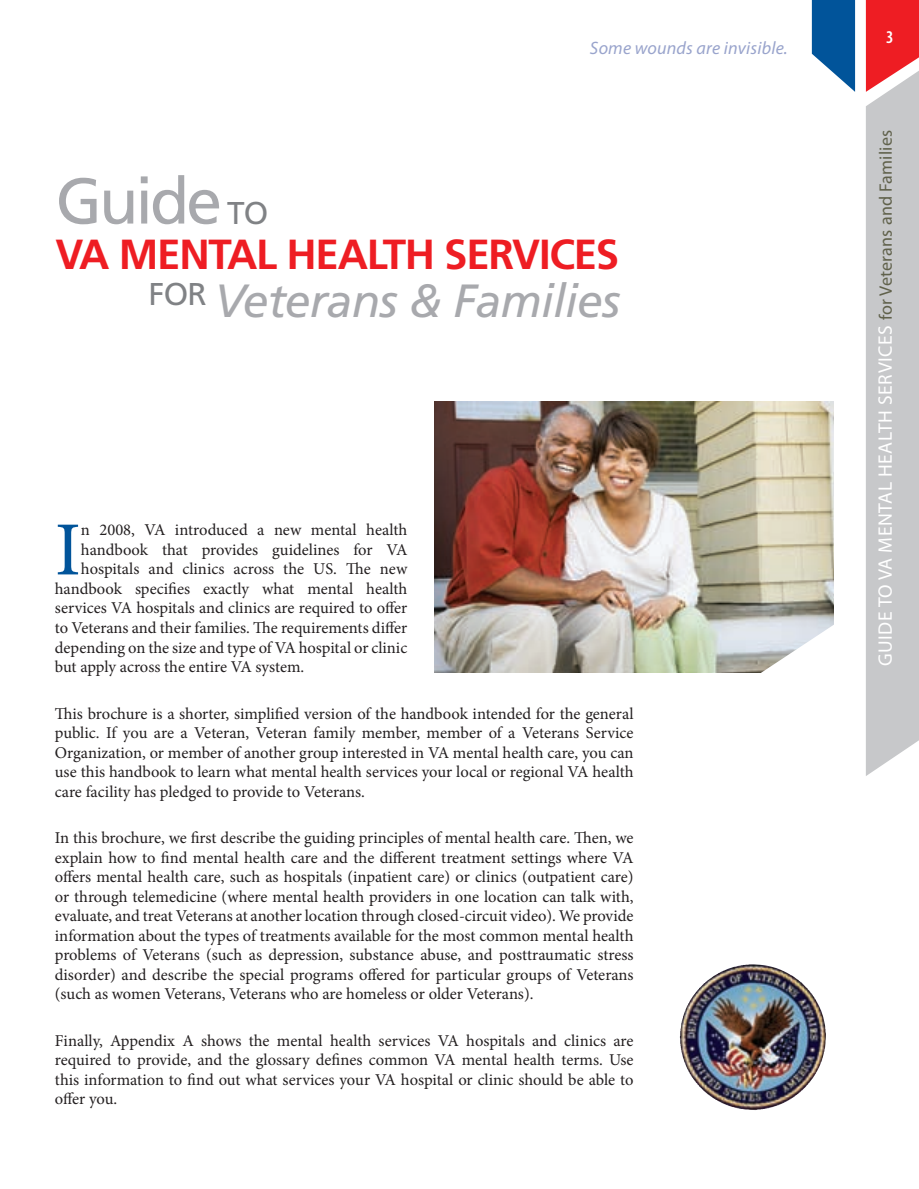
<style>
.page{position:relative;width:919px;height:1189px;background:#fff}
.page>*{position:absolute;margin:0;border:0;box-sizing:border-box;transform-origin:0 0}
.t1{font:76.5px "Minion Pro";color:#01549a}
.t2{font:64.5px "Frutiger";letter-spacing:-.05em;color:#a8a9ad}
.t3{font:italic 46.5px "Frutiger";letter-spacing:-.02em;color:#a8a9ad}
.t4{font:700 42px "Frutiger";letter-spacing:-.03em;color:#ee1d23}
.t5{font:19.5px "Myriad Pro";letter-spacing:.03em;color:#fff}
.t6{font:italic 18px "Myriad Pro";letter-spacing:.01em;color:#99a4cc}
.t7{font:600 condensed 18px "Myriad Pro";color:#fff}
.t8{font:16.5px/19.5px "Minion Pro";color:#231f20;text-align:justify}
.s1{font-size:31.5px;color:#808285}
.s2{font-size:18px;color:#60614b}
</style>
<div class="page">
<svg style="left:811px;top:0;width:43px;height:91px"></svg>
<svg style="left:865px;top:0;width:53px;height:776px;background:#cdbabd"></svg>
<img style="left:434px;top:401px;width:399px;height:271px">
<svg style="left:758px;top:623px;width:76px;height:50px"></svg>
<img style="left:679px;top:964px;width:69px;height:132px">
<p class="t6" style="left:589px;top:37px;width:199px">Some wounds are invisible.</p>
<h1 class="t2" style="left:56px;top:163px;width:214px">Guide <span class="s1">to</span></h1>
<h1 class="t4" style="left:56px;top:229px;width:565px">VA MENTAL HEALTH SERVICES</h1>
<h1 class="t3" style="left:148px;top:273px;width:473px"><sup>for</sup> Veterans &amp; Families</h1>
<p class="t1" style="left:55px;top:498px;width:28px">I</p>
<p class="t8" style="left:81px;top:520px;width:328px">n 2008, VA introduced a new mental health</p>
<p class="t8" style="left:81px;top:540px;width:328px">handbook that provides guidelines for VA</p>
<p class="t8" style="left:81px;top:559px;width:328px">hospitals and clinics across the US. The new</p>
<p class="t8" style="left:55px;top:579px;width:354px">handbook specifies exactly what mental health</p>
<p class="t8" style="left:55px;top:598px;width:354px">services VA hospitals and clinics are required to offer</p>
<p class="t8" style="left:55px;top:618px;width:354px">to Veterans and their families. The requirements differ</p>
<p class="t8" style="left:55px;top:637px;width:354px">depending on the size and type of VA hospital or clinic</p>
<p class="t8" style="left:55px;top:657px;width:251px">but apply across the entire VA system.</p>
<p class="t8" style="left:55px;top:703px;width:580px">This brochure is a shorter, simplified version of the handbook intended for the general public. If you are a Veteran, Veteran family member, member of a Veterans Service Organization, or member of another group interested in VA mental health care, you can use this handbook to learn what mental health services your local or regional VA health care facility has pledged to provide to Veterans.</p>
<p class="t8" style="left:55px;top:828px;width:580px">In this brochure, we first describe the guiding principles of mental health care. Then, we explain how to find mental health care and the different treatment settings where VA offers mental health care, such as hospitals (inpatient care) or clinics (outpatient care) or through telemedicine (where mental health providers in one location can talk with, evaluate, and treat Veterans at another location through closed-circuit video). We provide information about the types of treatments available for the most common mental health problems of Veterans (such as depression, substance abuse, and posttraumatic stress disorder) and describe the special programs offered for particular groups of Veterans (such as women Veterans, Veterans who are homeless or older Veterans).</p>
<p class="t8" style="left:55px;top:1030px;width:580px">Finally, Appendix A shows the mental health services VA hospitals and clinics are required to provide, and the glossary defines common VA mental health terms. Use this information to find out what services your VA hospital or clinic should be able to offer you.</p>
<p class="t7" style="left:885px;top:26px;width:9px">3</p>
<p class="t5" style="left:872px;top:666px;width:537px;rotate:-90deg">Guide to VA Mental Health Services <span class="s2">for Veterans and Families</span></p>
</div>
